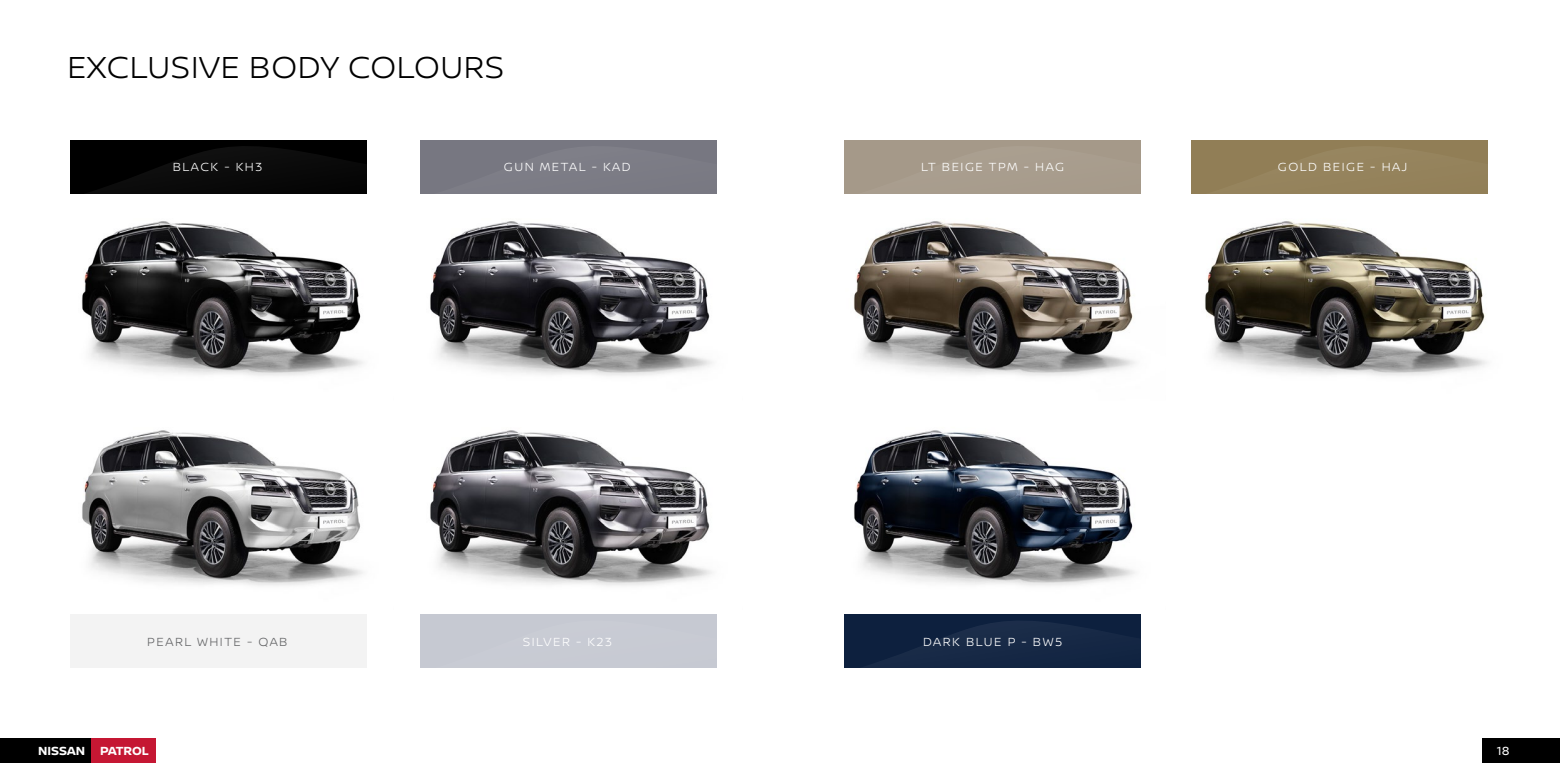
<style>
.page{position:relative;width:1560px;height:780px;background:#fff}
.page>*{position:absolute;margin:0;border:0;box-sizing:border-box;transform-origin:0 0}
.t1{font:300 32.25px "Nissan Brand";letter-spacing:.02em;color:#000}
.t2{font:300 12.5px "Nissan Brand";letter-spacing:.12em;color:#fff}
.t3{font:300 12.5px "Nissan Brand";letter-spacing:.12em;color:#636466}
.t4{font:700 12.5px "Nissan Brand";color:#fff}
.t5{font:12.5px "Nissan Brand";color:#fff}
</style>
<div class="page">
<div style="left:70px;top:140px;width:296px;height:53px;background:#070707"></div>
<div style="left:420px;top:140px;width:296px;height:53px;background:#7a7a84"></div>
<div style="left:844px;top:614px;width:296px;height:53px;background:#132643"></div>
<div style="left:844px;top:140px;width:296px;height:53px;background:#a79b8c"></div>
<div style="left:420px;top:614px;width:296px;height:53px;background:#c7cad3"></div>
<div style="left:1191px;top:140px;width:296px;height:53px;background:#94815a"></div>
<div style="left:70px;top:614px;width:296px;height:53px;background:#f3f3f3"></div>
<img style="left:82px;top:221px;width:630px;height:155px">
<img style="left:853px;top:221px;width:282px;height:155px">
<img style="left:1205px;top:221px;width:282px;height:155px">
<img style="left:82px;top:430px;width:630px;height:156px">
<img style="left:854px;top:430px;width:281px;height:156px">
<div style="left:0;top:738px;width:92px;height:24px;background:#000"></div>
<div style="left:92px;top:738px;width:64px;height:24px;background:#c51733"></div>
<div style="left:1481px;top:738px;width:78px;height:24px;background:#000"></div>
<h1 class="t1" style="left:67px;top:44px;width:438px">EXCLUSIVE BODY COLOURS</h1>
<p class="t2" style="left:173px;top:158px;width:91px">BLACK - KH3</p>
<p class="t2" style="left:504px;top:158px;width:128px">GUN METAL - KAD</p>
<p class="t2" style="left:921px;top:158px;width:144px">LT BEIGE TPM - HAG</p>
<p class="t2" style="left:1277px;top:158px;width:131px">GOLD BEIGE - HAJ</p>
<p class="t3" style="left:147px;top:632px;width:142px">PEARL WHITE - QAB</p>
<p class="t2" style="left:522px;top:632px;width:91px">SILVER - K23</p>
<p class="t2" style="left:923px;top:632px;width:141px">DARK BLUE P - BW5</p>
<p class="t4" style="left:38px;top:741px;width:112px">NISSAN PATROL</p>
<p class="t5" style="left:1496px;top:741px;width:14px">18</p>
</div>
